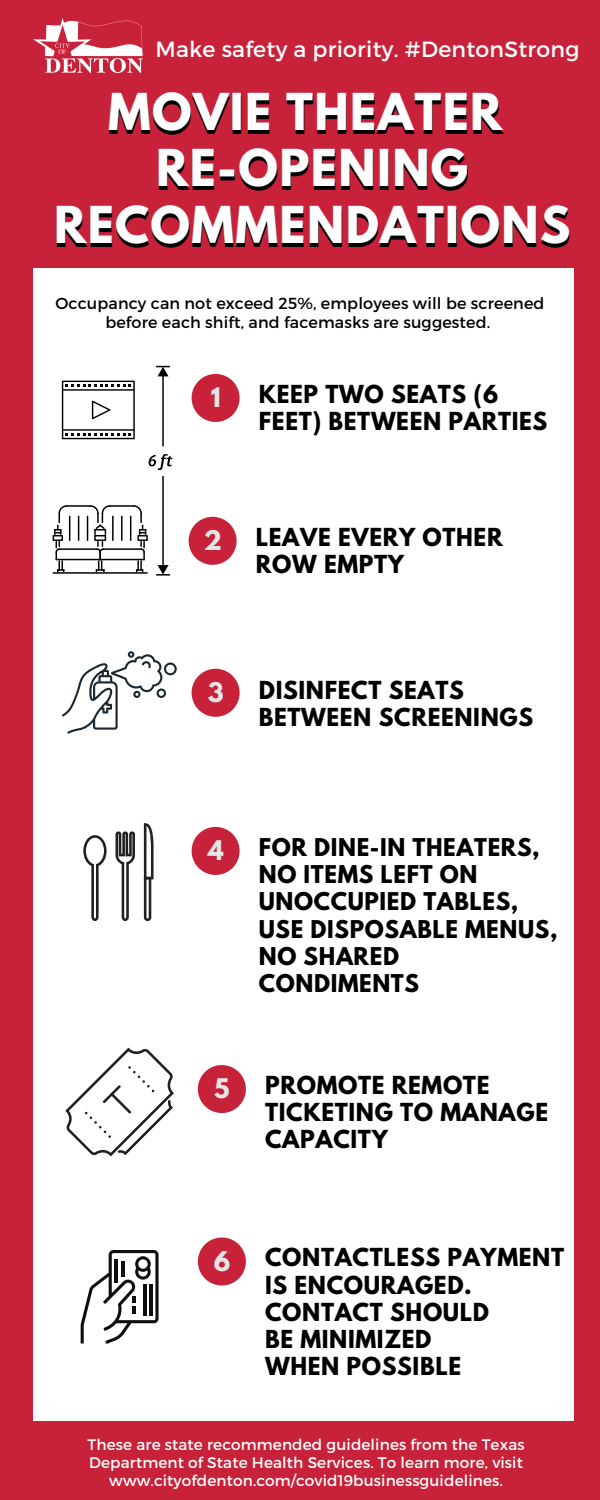
<style>
.page{position:relative;width:600px;height:1500px;background:#c8223a}
.page>*{position:absolute;margin:0;border:0;box-sizing:border-box;transform-origin:0 0}
.t1{font:700 45.1px/56.5px "League Spartan";letter-spacing:.03em;color:#fff;text-align:center}
.t2{font:700 24px "League Spartan";color:#e5e5e6}
.t3{font:700 22px/27.3px "League Spartan";letter-spacing:.03em;color:#000}
.t4{font:22px "Montserrat";letter-spacing:.01em;color:#fff}
.t5{font:700 21.7px/27.3px "League Spartan";letter-spacing:.03em;color:#000}
.t6{font:16px/18.9px "Montserrat";letter-spacing:.01em;color:#000;text-align:center}
.t7{font:15.3px/18px "Montserrat";letter-spacing:.01em;color:#fff;text-align:center}
</style>
<div class="page">
<div style="left:33px;top:268px;width:541px;height:1152px;background:#fff"></div>
<svg style="left:192px;top:374px;width:48px;height:48px"></svg>
<svg style="left:189px;top:517px;width:48px;height:48px"></svg>
<svg style="left:192px;top:669px;width:48px;height:48px"></svg>
<svg style="left:192px;top:827px;width:48px;height:48px"></svg>
<svg style="left:198px;top:1065px;width:48px;height:48px"></svg>
<svg style="left:198px;top:1238px;width:48px;height:48px"></svg>
<img style="left:34px;top:19px;width:109px;height:53px">
<svg style="left:156px;top:476px;width:14px;height:100px"></svg>
<svg style="left:156px;top:366px;width:14px;height:80px"></svg>
<svg style="left:149px;top:454px;width:24px;height:16px"></svg>
<svg style="left:81px;top:1250px;width:78px;height:94px"></svg>
<hr style="left:143px;top:1284px;width:3px;height:31px;background:#0f0e0c">
<hr style="left:149px;top:1284px;width:3px;height:31px;background:#0f0e0c">
<svg style="left:65px;top:1048px;width:109px;height:108px"></svg>
<svg style="left:83px;top:835px;width:24px;height:86px"></svg>
<svg style="left:116px;top:831px;width:19px;height:90px"></svg>
<svg style="left:144px;top:823px;width:10px;height:98px"></svg>
<svg style="left:62px;top:651px;width:115px;height:83px"></svg>
<svg style="left:62px;top:381px;width:73px;height:58px"></svg>
<hr style="left:66px;top:505px;width:25px;height:2px;background:#000">
<hr style="left:59px;top:548px;width:39px;height:2px;background:#000">
<hr style="left:56px;top:559px;width:45px;height:1px;background:#000">
<hr style="left:102px;top:548px;width:40px;height:2px;background:#000">
<hr style="left:99px;top:559px;width:46px;height:1px;background:#000">
<svg style="left:78px;top:516px;width:1px;height:25px"></svg>
<hr style="left:109px;top:505px;width:25px;height:2px;background:#000">
<hr style="left:112px;top:516px;width:2px;height:25px;background:#000">
<hr style="left:121px;top:516px;width:2px;height:25px;background:#000">
<hr style="left:53px;top:572px;width:95px;height:2px;background:#000">
<svg style="left:53px;top:505px;width:17px;height:67px"></svg>
<svg style="left:130px;top:505px;width:18px;height:67px"></svg>
<svg style="left:87px;top:505px;width:24px;height:67px"></svg>
<p class="t4" style="left:156px;top:35px;width:425px">Make safety a priority. #DentonStrong</p>
<h1 class="t1" style="left:54px;top:89px;width:518px">MOVIE THEATER<br>RE-OPENING<br>RECOMMENDATIONS</h1>
<p class="t6" style="left:56px;top:293px;width:490px">Occupancy can not exceed 25%, employees will be screened before each shift, and facemasks are suggested.</p>
<p class="t2" style="left:211px;top:385px;width:11px">1</p>
<p class="t2" style="left:204px;top:528px;width:20px">2</p>
<p class="t3" style="left:259px;top:383px;width:290px">KEEP TWO SEATS (6<br>FEET) BETWEEN PARTIES</p>
<p class="t3" style="left:256px;top:526px;width:248px">LEAVE EVERY OTHER<br>ROW EMPTY</p>
<p class="t2" style="left:208px;top:680px;width:17px">3</p>
<p class="t3" style="left:259px;top:679px;width:276px">DISINFECT SEATS<br>BETWEEN SCREENINGS</p>
<p class="t2" style="left:208px;top:838px;width:17px">4</p>
<p class="t5" style="left:259px;top:836px;width:300px">FOR DINE-IN THEATERS,<br>NO ITEMS LEFT ON<br>UNOCCUPIED TABLES,<br>USE DISPOSABLE MENUS,<br>NO SHARED<br>CONDIMENTS</p>
<p class="t2" style="left:214px;top:1076px;width:17px">5</p>
<p class="t3" style="left:265px;top:1074px;width:285px">PROMOTE REMOTE<br>TICKETING TO MANAGE<br>CAPACITY</p>
<p class="t2" style="left:214px;top:1249px;width:18px">6</p>
<p class="t3" style="left:265px;top:1247px;width:301px">CONTACTLESS PAYMENT<br>IS ENCOURAGED.<br>CONTACT SHOULD<br>BE MINIMIZED<br>WHEN POSSIBLE</p>
<p class="t7" style="left:88px;top:1434px;width:439px">These are state recommended guidelines from the Texas<br>Department of State Health Services. To learn more, visit www.cityofdenton.com/covid19businessguidelines.</p>
</div>
